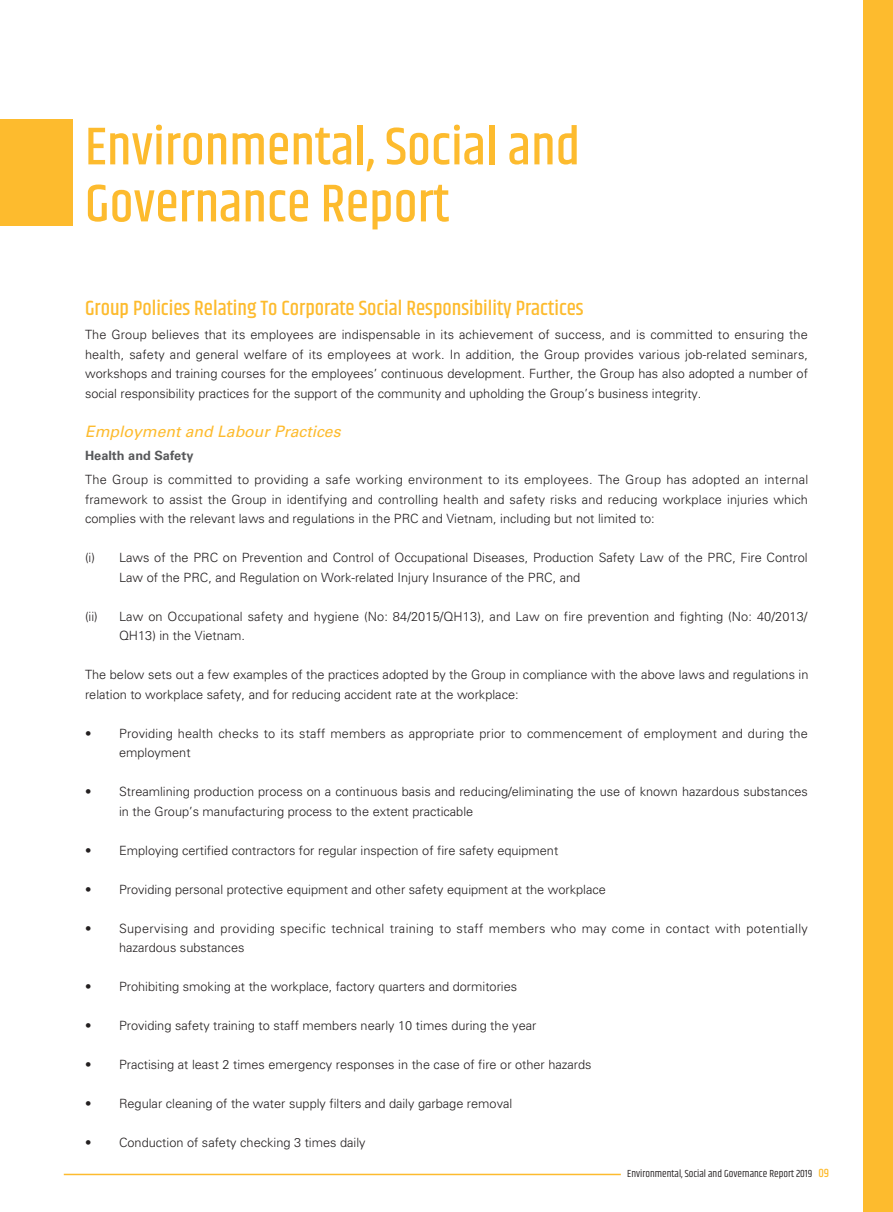
<style>
.page{position:relative;width:893px;height:1212px;background:#fff}
.page>*{position:absolute;margin:0;border:0;box-sizing:border-box;transform-origin:0 0}
.t1{font:500 54px/57px "Khand";color:#fdbb2e}
.t2{font:500 21px "Khand";color:#fdbb2e}
.t3{font:italic 15.75px "Univers LT Std";color:#fdbb2e}
.t4{font:300 12.75px/19.5px "Univers LT Std";color:#231f20}
.t5{font:300 12.75px/19.5px "Univers LT Std";letter-spacing:.025em;color:#231f20}
.t6{font:700 12.75px "Univers LT Std";color:#57585a}
.t7{font:10.5px "Khand";color:#231f20}
.s1{font-weight:500;font-size:12px;color:#fdbb2e}
</style>
<div class="page">
<div style="left:863px;top:0;width:30px;height:1212px;background:#fdbb2e"></div>
<hr style="left:64px;top:1174px;width:557px;height:1px;background:#fdbb2e">
<div style="left:0;top:119px;width:72px;height:106px;background:#fdbb2e"></div>
<h1 class="t1" style="left:85px;top:121px;width:496px">Environmental, Social and<br>Governance Report</h1>
<h2 class="t2" style="left:85px;top:295px;width:500px">Group Policies Relating To Corporate Social Responsibility Practices</h2>
<p class="t4" style="left:85px;top:325px;width:725px;text-align:justify">The Group believes that its employees are indispensable in its achievement of success, and is committed to ensuring the health, safety and general welfare of its employees at work. In addition, the Group provides various job-related seminars, workshops and training courses for the employees’ continuous development. Further, the Group has also adopted a number of social responsibility practices for the support of the community and upholding the Group’s business integrity.</p>
<p class="t3" style="left:85px;top:422px;width:257px">Employment and Labour Practices</p>
<p class="t6" style="left:85px;top:448px;width:110px">Health and Safety</p>
<p class="t4" style="left:85px;top:470px;width:725px;text-align:justify">The Group is committed to providing a safe working environment to its employees. The Group has adopted an internal framework to assist the Group in identifying and controlling health and safety risks and reducing workplace injuries which complies with the relevant laws and regulations in the PRC and Vietnam, including but not limited to:</p>
<p class="t4" style="left:119px;top:548px;width:690px;text-indent:-34px">(i) Laws of the PRC on Prevention and Control of Occupational Diseases, Production Safety Law of the PRC, Fire Control<br>Law of the PRC, and Regulation on Work-related Injury Insurance of the PRC, and</p>
<p class="t4" style="left:119px;top:606px;width:690px;text-indent:-34px">(ii) Law on Occupational safety and hygiene (No: 84/2015/QH13), and Law on fire prevention and fighting (No: 40/2013/<br>QH13) in the Vietnam.</p>
<p class="t4" style="left:85px;top:665px;width:725px">The below sets out a few examples of the practices adopted by the Group in compliance with the above laws and regulations in relation to workplace safety, and for reducing accident rate at the workplace:</p>
<p class="t4" style="left:119px;top:723px;width:690px;text-indent:-34px">• Providing health checks to its staff members as appropriate prior to commencement of employment and during the employment</p>
<p class="t4" style="left:119px;top:782px;width:690px;text-indent:-34px">• Streamlining production process on a continuous basis and reducing/eliminating the use of known hazardous substances in the Group’s manufacturing process to the extent practicable</p>
<p class="t4" style="left:85px;top:840px;width:475px">• Employing certified contractors for regular inspection of fire safety equipment</p>
<p class="t4" style="left:85px;top:879px;width:522px">• Providing personal protective equipment and other safety equipment at the workplace</p>
<p class="t5" style="left:119px;top:918px;width:690px;text-indent:-34px">• Supervising and providing specific technical training to staff members who may come in contact with potentially hazardous substances</p>
<p class="t4" style="left:85px;top:977px;width:434px">• Prohibiting smoking at the workplace, factory quarters and dormitories</p>
<p class="t4" style="left:85px;top:1016px;width:453px">• Providing safety training to staff members nearly 10 times during the year</p>
<p class="t4" style="left:85px;top:1055px;width:508px">• Practising at least 2 times emergency responses in the case of fire or other hazards</p>
<p class="t4" style="left:85px;top:1094px;width:429px">• Regular cleaning of the water supply filters and daily garbage removal</p>
<p class="t4" style="left:85px;top:1133px;width:282px">• Conduction of safety checking 3 times daily</p>
<p class="t7" style="left:627px;top:1167px;width:203px">Environmental, Social and Governance Report 2019 <span class="s1">09</span></p>
</div>
